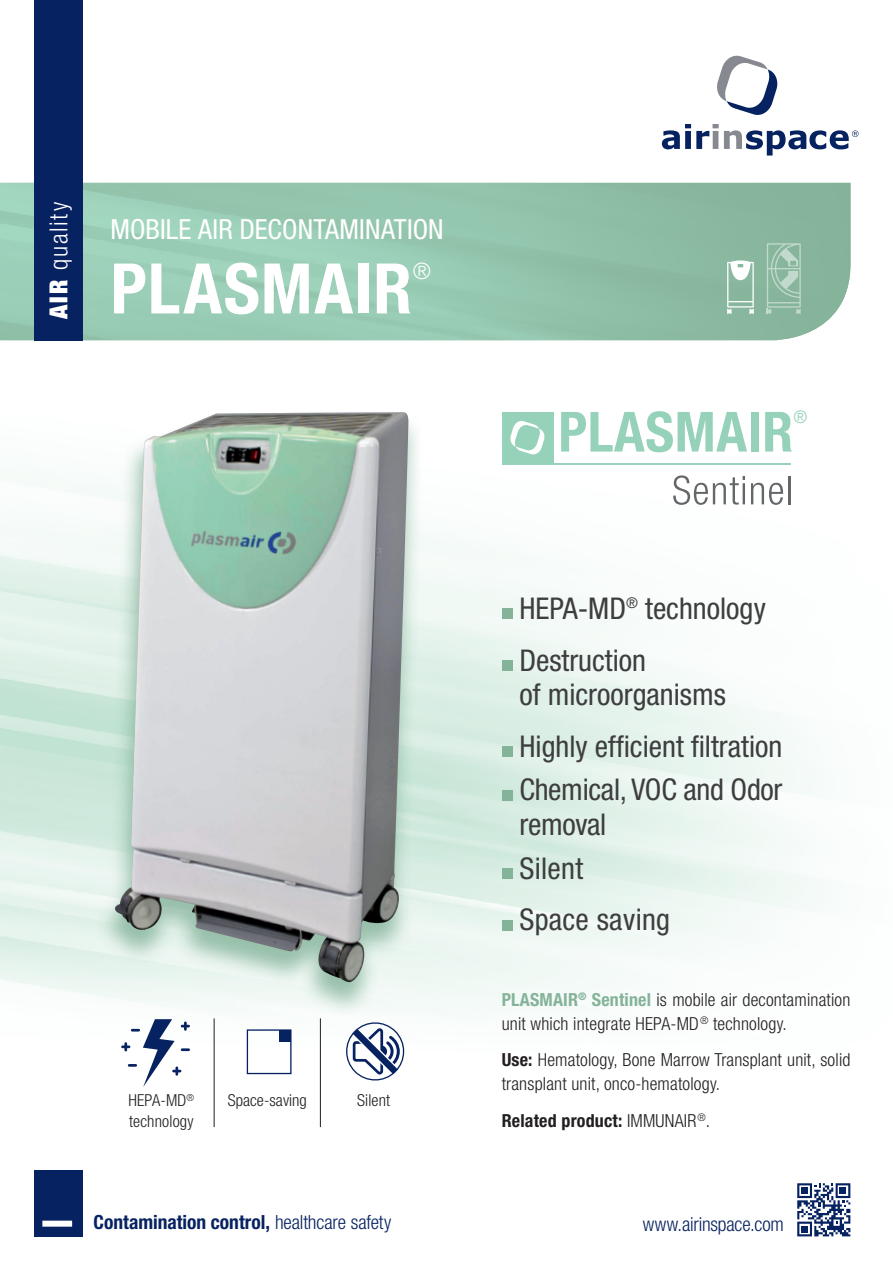
<style>
.page{position:relative;width:893px;height:1263px;background:#fff}
.page>*{position:absolute;margin:0;border:0;box-sizing:border-box;transform-origin:0 0}
.Header_Light_-_Cover{font:700 condensed 69.9px "Helvetica Neue";letter-spacing:.02em;color:#fff}
.t1{font:condensed 30px/34.5px "Helvetica Neue";color:#3e3e3f}
.Header_Light_-_Cover-2{font:condensed 27.75px "Helvetica Neue";letter-spacing:.005em;color:#fff}
.Header_Light_-_Cover-3{font:300 condensed 24.9px "Helvetica Neue";letter-spacing:.065em;color:#fff}
.Header_Light_-_Cover-4{font:300 condensed 22.8px "Helvetica Neue";color:#fff}
.Header_Light_-_Cover-5{font:700 condensed 19.5px "Helvetica Neue";color:#072260}
.Header_Light_-_Cover-6{font:300 condensed 19.5px "Helvetica Neue";letter-spacing:-.005em;color:#072260}
.t2{font:300 condensed 18px/24px "Helvetica Neue";letter-spacing:.01em;color:#231f20}
.t3{font:700 condensed 18px "Helvetica Neue";letter-spacing:.01em;color:#231f20}
.t4{font:condensed 17.55px "Helvetica Neue";color:#a1d6bf}
.t5{font:300 condensed 16.5px "Helvetica Neue";letter-spacing:.01em;color:#231f20}
.t6{font:300 condensed 9.6px "Helvetica Neue";color:#231f20}
.s1{font-weight:900;font-stretch:expanded}
.s2{font-weight:700;color:#84b39a}
.s3{font-weight:700}
.s4{font-weight:300}
</style>
<div class="page">
<img style="left:0;top:183px;width:850px;height:157px">
<img style="left:0;top:417px;width:851px;height:786px">
<div style="left:34px;top:0;width:48px;height:340px;background:#072260"></div>
<div style="left:34px;top:1170px;width:48px;height:66px;background:#072260"></div>
<div style="left:42px;top:1221px;width:30px;height:6px;background:#fff"></div>
<svg style="left:717px;top:56px;width:61px;height:59px"></svg>
<svg style="left:662px;top:124px;width:196px;height:32px"></svg>
<svg style="left:797px;top:1183px;width:53px;height:53px"></svg>
<div style="left:801px;top:1187px;width:7px;height:7px;background:#072260"></div>
<div style="left:840px;top:1187px;width:6px;height:7px;background:#072260"></div>
<div style="left:801px;top:1226px;width:7px;height:6px;background:#072260"></div>
<div style="left:502px;top:608px;width:10px;height:11px;background:#84b39a"></div>
<div style="left:502px;top:660px;width:10px;height:10px;background:#84b39a"></div>
<div style="left:502px;top:746px;width:10px;height:10px;background:#84b39a"></div>
<div style="left:502px;top:790px;width:10px;height:10px;background:#84b39a"></div>
<div style="left:502px;top:868px;width:10px;height:11px;background:#84b39a"></div>
<div style="left:502px;top:920px;width:10px;height:10px;background:#84b39a"></div>
<div style="left:91px;top:408px;width:330px;height:606px;background:#84b39a;opacity:.8"></div>
<img style="left:115px;top:412px;width:293px;height:570px">
<svg style="left:561px;top:411px;width:186px;height:41px"></svg>
<div style="left:751px;top:412px;width:8px;height:40px;background:#96d2b9"></div>
<svg style="left:765px;top:412px;width:27px;height:40px"></svg>
<div style="left:502px;top:412px;width:51px;height:51px;background:#96d2b9"></div>
<svg style="left:510px;top:421px;width:35px;height:34px"></svg>
<svg style="left:673px;top:475px;width:72px;height:30px"></svg>
<hr style="left:743px;top:483px;width:2px;height:21px;background:#646769">
<svg style="left:751px;top:483px;width:32px;height:22px"></svg>
<hr style="left:788px;top:476px;width:2px;height:28px;background:#646769">
<hr style="left:502px;top:463px;width:289px;height:1px;background:#96d2b9">
<svg style="left:767px;top:243px;width:34px;height:71px;background:#9bc2ac"></svg>
<svg style="left:727px;top:260px;width:27px;height:54px"></svg>
<hr style="left:320px;top:1018px;width:1px;height:109px;background:#231f20">
<hr style="left:214px;top:1018px;width:1px;height:109px;background:#231f20">
<svg style="left:342px;top:1018px;width:66px;height:67px"></svg>
<svg style="left:121px;top:1019px;width:69px;height:68px"></svg>
<div style="left:247px;top:1029px;width:45px;height:45px;border:1px solid #072260"></div>
<div style="left:280px;top:1030px;width:11px;height:11px;background:#072260"></div>
<p class="Header_Light_-_Cover-3" style="left:44px;top:319px;width:118px;rotate:-90deg"><span class="s1">AIR</span> quality</p>
<p class="Header_Light_-_Cover-2" style="left:111px;top:213px;width:335px">MOBILE AIR DECONTAMINATION</p>
<p class="Header_Light_-_Cover" style="left:111px;top:246px;width:303px">PLASMAIR</p>
<p class="Header_Light_-_Cover-4" style="left:413px;top:258px;width:20px">®</p>
<p class="t4" style="left:793px;top:406px;width:15px">®</p>
<p class="t6" style="left:187px;top:1092px;width:9px">®</p>
<p class="t5" style="left:129px;top:1112px;width:66px">technology</p>
<p class="t5" style="left:128px;top:1091px;width:60px">HEPA-MD</p>
<p class="t5" style="left:228px;top:1091px;width:80px">Space-saving</p>
<p class="t5" style="left:357px;top:1091px;width:35px">Silent</p>
<p class="t1" style="left:519px;top:591px;width:248px">HEPA-MD<sup>®</sup> technology</p>
<p class="t1" style="left:519px;top:642px;width:208px">Destruction<br>of microorganisms</p>
<p class="t1" style="left:519px;top:728px;width:264px">Highly efficient filtration</p>
<p class="t1" style="left:519px;top:772px;width:265px">Chemical, VOC and Odor removal</p>
<p class="t1" style="left:519px;top:851px;width:65px">Silent</p>
<p class="t1" style="left:519px;top:902px;width:152px">Space saving</p>
<p class="t2" style="left:502px;top:987px;width:350px"><span class="s2">PLASMAIR</span><sup>®</sup> <span class="s2">Sentinel</span> is mobile air decontamination unit which integrate HEPA-MD<sup>®</sup> technology.</p>
<p class="t2" style="left:502px;top:1048px;width:350px"><span class="s3">Use:</span> Hematology, Bone Marrow Transplant unit, solid transplant unit, onco-hematology.</p>
<p class="t3" style="left:502px;top:1110px;width:210px">Related product: <span class="s4">IMMUNAIR</span><sup>®</sup><span class="s4">.</span></p>
<p class="Header_Light_-_Cover-5" style="left:94px;top:1210px;width:299px">Contamination control, <span class="s4">healthcare safety</span></p>
<p class="Header_Light_-_Cover-6" style="left:643px;top:1213px;width:143px">www.airinspace.com</p>
</div>
